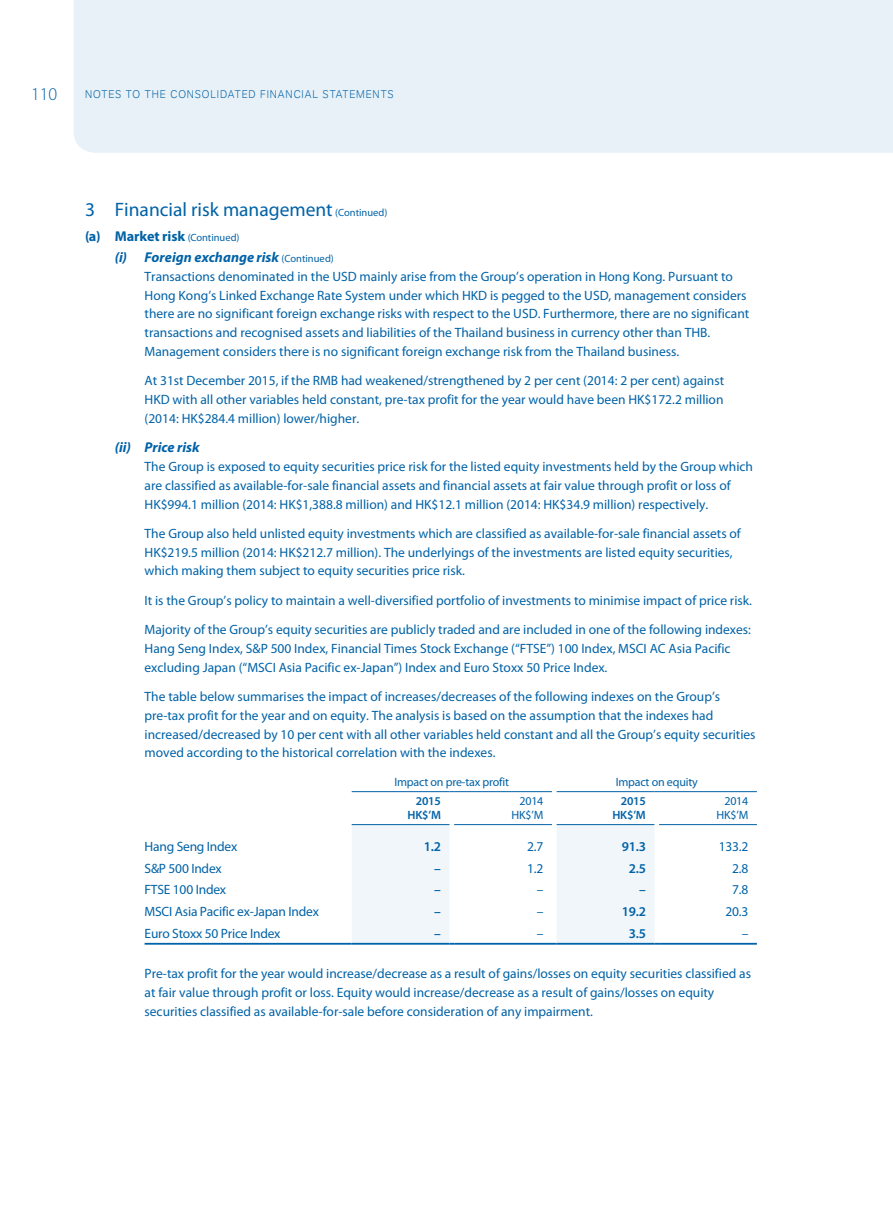
<style>
.page{position:relative;width:893px;height:1212px;background:#fff}
.page>*{position:absolute;margin:0;border:0;box-sizing:border-box;transform-origin:0 0}
.Acc-subhead-1-E{font:19.5px "Myriad Pro";color:#0062a7}
.t1{font:300 18px "Myriad Pro";color:#0062a7}
.Acc-subhead-3-E{font:italic 700 14.25px "Myriad Pro";color:#0062a7}
.Acc-subhead-2-E{font:700 14.25px "Myriad Pro";letter-spacing:-.005em;color:#0062a7}
.Acc-body-indent-14{font:13.5px/18.8px "Myriad Pro";color:#0062a7}
._05_Acc-table-A{font:13.5px "Myriad Pro";letter-spacing:-.015em;color:#0062a7}
._05_Acc-table-DATA-A{font:13.5px "Myriad Pro";color:#0062a7}
._05_Acc-table-DATA-A-2{font:600 13.5px "Myriad Pro";color:#0062a7}
._08_Table-year{font:12px "Myriad Pro";letter-spacing:-.015em;color:#0062a7}
._08_Table-year-2{font:600 12px "Myriad Pro";letter-spacing:-.015em;color:#0062a7}
.t2{font:300 11.25px "Tondo";letter-spacing:.09em;color:#0062a7;scale:.9 1}
.s1{font-size:10.5px}
.s2{font-weight:400;font-size:10.5px}
.s3{font-weight:400;font-style:normal;font-size:10.5px}
</style>
<div class="page">
<div style="left:74px;top:0;width:819px;height:153px;background:#e8f1f7"></div>
<hr style="left:659px;top:824px;width:98px;height:1px;background:#0062a7">
<hr style="left:145px;top:943px;width:207px;height:2px;background:#0062a7">
<svg style="left:352px;top:824px;width:307px;height:121px"></svg>
<hr style="left:659px;top:943px;width:98px;height:2px;background:#0062a7">
<hr style="left:352px;top:791px;width:97px;height:1px;background:#0062a7">
<hr style="left:454px;top:791px;width:98px;height:1px;background:#0062a7">
<hr style="left:557px;top:791px;width:97px;height:1px;background:#0062a7">
<hr style="left:659px;top:791px;width:98px;height:1px;background:#0062a7">
<h2 class="t1" style="left:31px;top:83px;width:28px">110</h2>
<p class="t2" style="left:85px;top:87px;width:344px">NOTES TO THE CONSOLIDATED FINANCIAL STATEMENTS</p>
<p class="Acc-subhead-1-E" style="left:85px;top:198px;width:304px">3 Financial risk management <span class="s1">(Continued)</span></p>
<p class="Acc-subhead-2-E" style="left:85px;top:227px;width:156px">(a) Market risk <span class="s2">(Continued)</span></p>
<p class="Acc-subhead-3-E" style="left:115px;top:248px;width:221px">(i) Foreign exchange risk <span class="s3">(Continued)</span></p>
<p class="Acc-body-indent-14" style="left:145px;top:267px;width:606px">Transactions denominated in the USD mainly arise from the Group’s operation in Hong Kong. Pursuant to Hong Kong’s Linked Exchange Rate System under which HKD is pegged to the USD, management considers there are no significant foreign exchange risks with respect to the USD. Furthermore, there are no significant transactions and recognised assets and liabilities of the Thailand business in currency other than THB.<br>Management considers there is no significant foreign exchange risk from the Thailand business.</p>
<p class="Acc-body-indent-14" style="left:145px;top:371px;width:581px;text-align:justify">At 31st December 2015, if the RMB had weakened/strengthened by 2 per cent (2014: 2 per cent) against HKD with all other variables held constant, pre-tax profit for the year would have been HK$172.2 million (2014: HK$284.4 million) lower/higher.</p>
<p class="Acc-subhead-3-E" style="left:115px;top:438px;width:86px">(ii) Price risk</p>
<p class="Acc-body-indent-14" style="left:145px;top:457px;width:610px">The Group is exposed to equity securities price risk for the listed equity investments held by the Group which are classified as available-for-sale financial assets and financial assets at fair value through profit or loss of<br>HK$994.1 million (2014: HK$1,388.8 million) and HK$12.1 million (2014: HK$34.9 million) respectively.</p>
<p class="Acc-body-indent-14" style="left:145px;top:524px;width:598px">The Group also held unlisted equity investments which are classified as available-for-sale financial assets of<br>HK$219.5 million (2014: HK$212.7 million). The underlyings of the investments are listed equity securities, which making them subject to equity securities price risk.</p>
<p class="Acc-body-indent-14" style="left:145px;top:591px;width:609px">It is the Group’s policy to maintain a well-diversified portfolio of investments to minimise impact of price risk.</p>
<p class="Acc-body-indent-14" style="left:145px;top:620px;width:608px">Majority of the Group’s equity securities are publicly traded and are included in one of the following indexes:<br>Hang Seng Index, S&amp;P 500 Index, Financial Times Stock Exchange (“FTSE”) 100 Index, MSCI AC Asia Pacific excluding Japan (“MSCI Asia Pacific ex-Japan”) Index and Euro Stoxx 50 Price Index.</p>
<p class="Acc-body-indent-14" style="left:145px;top:687px;width:612px">The table below summarises the impact of increases/decreases of the following indexes on the Group’s pre-tax profit for the year and on equity. The analysis is based on the assumption that the indexes had increased/decreased by 10 per cent with all other variables held constant and all the Group’s equity securities moved according to the historical correlation with the indexes.</p>
<p class="_08_Table-year" style="left:394px;top:774px;width:116px">Impact on pre-tax profit</p>
<p class="_08_Table-year" style="left:616px;top:774px;width:84px">Impact on equity</p>
<p class="_08_Table-year-2" style="left:416px;top:794px;width:27px">2015</p>
<p class="_08_Table-year-2" style="left:407px;top:807px;width:35px">HK$’M</p>
<p class="_08_Table-year" style="left:519px;top:794px;width:26px">2014</p>
<p class="_08_Table-year" style="left:512px;top:807px;width:33px">HK$’M</p>
<p class="_08_Table-year-2" style="left:621px;top:794px;width:27px">2015</p>
<p class="_08_Table-year-2" style="left:612px;top:807px;width:35px">HK$’M</p>
<p class="_08_Table-year" style="left:724px;top:794px;width:26px">2014</p>
<p class="_08_Table-year" style="left:717px;top:807px;width:33px">HK$’M</p>
<p class="_05_Acc-table-A" style="left:145px;top:838px;width:94px">Hang Seng Index</p>
<p class="_05_Acc-table-DATA-A-2" style="left:424px;top:838px;width:19px">1.2</p>
<p class="_05_Acc-table-DATA-A" style="left:527px;top:838px;width:18px">2.7</p>
<p class="_05_Acc-table-DATA-A-2" style="left:622px;top:838px;width:26px">91.3</p>
<p class="_05_Acc-table-DATA-A" style="left:719px;top:838px;width:31px">133.2</p>
<p class="_05_Acc-table-A" style="left:145px;top:860px;width:79px">S&amp;P 500 Index</p>
<p class="_05_Acc-table-DATA-A-2" style="left:434px;top:859px;width:8px">–</p>
<p class="_05_Acc-table-DATA-A" style="left:527px;top:860px;width:18px">1.2</p>
<p class="_05_Acc-table-DATA-A-2" style="left:629px;top:859px;width:19px">2.5</p>
<p class="_05_Acc-table-DATA-A" style="left:732px;top:860px;width:18px">2.8</p>
<p class="_05_Acc-table-A" style="left:145px;top:881px;width:83px">FTSE 100 Index</p>
<p class="_05_Acc-table-DATA-A-2" style="left:434px;top:881px;width:8px">–</p>
<p class="_05_Acc-table-DATA-A" style="left:537px;top:881px;width:8px">–</p>
<p class="_05_Acc-table-DATA-A-2" style="left:639px;top:881px;width:8px">–</p>
<p class="_05_Acc-table-DATA-A" style="left:732px;top:881px;width:18px">7.8</p>
<p class="_05_Acc-table-A" style="left:145px;top:903px;width:176px">MSCI Asia Pacific ex-Japan Index</p>
<p class="_05_Acc-table-DATA-A-2" style="left:434px;top:903px;width:8px">–</p>
<p class="_05_Acc-table-DATA-A" style="left:537px;top:903px;width:8px">–</p>
<p class="_05_Acc-table-DATA-A-2" style="left:622px;top:903px;width:26px">19.2</p>
<p class="_05_Acc-table-DATA-A" style="left:725px;top:903px;width:24px">20.3</p>
<p class="_05_Acc-table-A" style="left:145px;top:925px;width:137px">Euro Stoxx 50 Price Index</p>
<p class="_05_Acc-table-DATA-A-2" style="left:434px;top:924px;width:8px">–</p>
<p class="_05_Acc-table-DATA-A" style="left:537px;top:925px;width:8px">–</p>
<p class="_05_Acc-table-DATA-A-2" style="left:629px;top:924px;width:19px">3.5</p>
<p class="_05_Acc-table-DATA-A" style="left:742px;top:925px;width:8px">–</p>
<p class="Acc-body-indent-14" style="left:145px;top:964px;width:608px">Pre-tax profit for the year would increase/decrease as a result of gains/losses on equity securities classified as at fair value through profit or loss. Equity would increase/decrease as a result of gains/losses on equity securities classified as available-for-sale before consideration of any impairment.</p>
</div>
